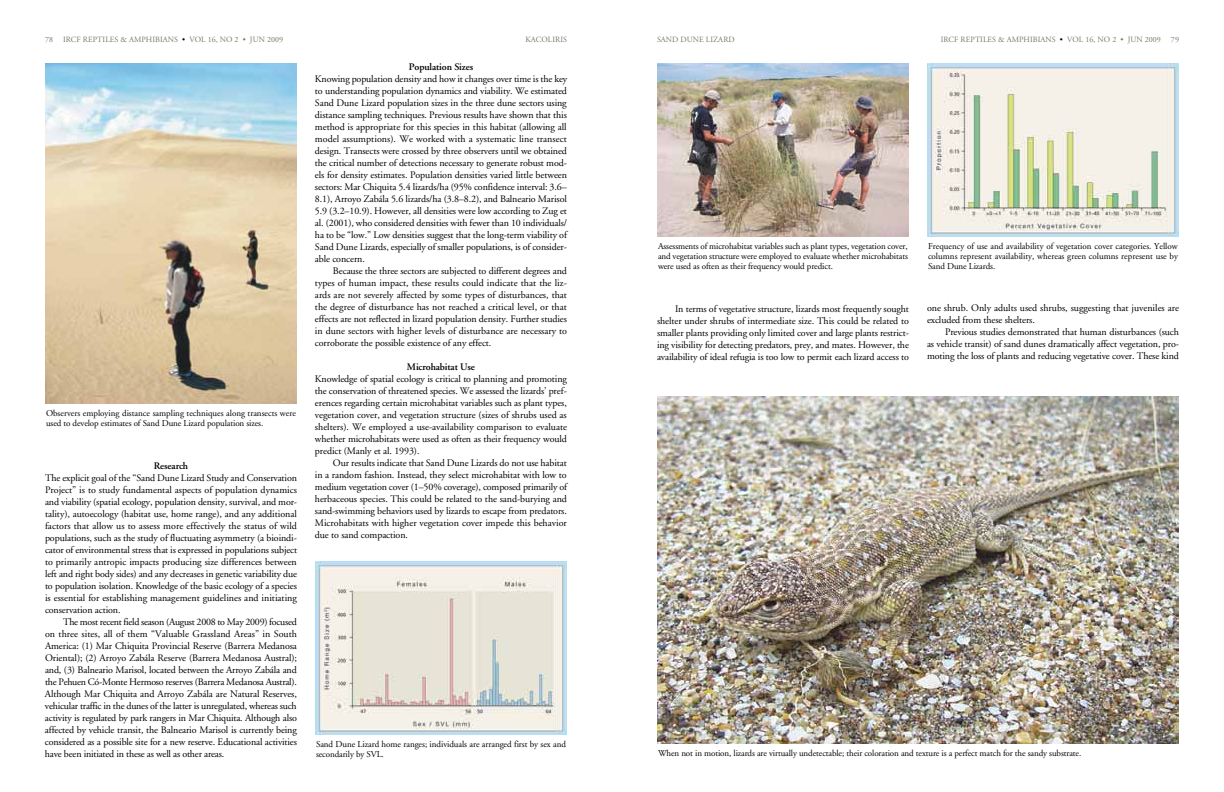
<style>
.page{position:relative;width:1224px;height:792px;background:#fff}
.page>*{position:absolute;margin:0;border:0;box-sizing:border-box;transform-origin:0 0}
.t1{font:10px/12px "Adobe Garamond";letter-spacing:-.01em;color:#000;text-align:justify}
.t2{font:600 10px "Adobe Garamond";letter-spacing:-.01em;color:#000}
.t3{font:9px/10px "Adobe Garamond";letter-spacing:-.01em;color:#000;text-align:justify}
.t4{font:8px "Adobe Garamond";letter-spacing:.005em;color:#717a62}
.s1{color:#000}
</style>
<div class="page">
<img style="left:657px;top:63px;width:252px;height:174px">
<img style="left:927px;top:63px;width:252px;height:174px">
<img style="left:315px;top:561px;width:252px;height:174px">
<img style="left:657px;top:396px;width:522px;height:348px">
<img style="left:45px;top:63px;width:252px;height:341px">
<p class="t4" style="left:45px;top:35px;width:240px">78 IRCF Reptiles &amp; Amphibians <span class="s1">•</span> Vol 16, No 2 • Jun 2009</p>
<p class="t4" style="left:525px;top:35px;width:43px">Kacoliris</p>
<p class="t4" style="left:657px;top:35px;width:11px">Sand</p>
<p class="t4" style="left:681px;top:35px;width:32px">Dune Lizard</p>
<p class="t4" style="left:941px;top:35px;width:240px">IRCF Reptiles &amp; Amphibians <span class="s1">•</span> Vol 16, No 2 • Jun 2009 79</p>
<p class="t3" style="left:46px;top:408px;width:251px">Observers employing distance sampling techniques along transects were used to develop estimates of Sand Dune Lizard population sizes.</p>
<p class="t2" style="left:154px;top:460px;width:36px">Research</p>
<p class="t1" style="left:45px;top:472px;width:254px">The explicit goal of the “Sand Dune Lizard Study and Conservation Project” is to study fundamental aspects of population dynamics and viability (spatial ecology, population density, survival, and mor&shy;tality), autoecology (habitat use, home range), and any additional factors that allow us to assess more effectively the status of wild populations, such as the study of fluctuating asymmetry (a bioindi&shy;cator of environmental stress that is expressed in populations subject to primarily antropic impacts producing size differences between left and right body sides) and any decreases in genetic variability due to population isolation. Knowledge of the basic ecology of a species is essential for establishing management guidelines and initiating conservation action.</p>
<p class="t1" style="left:45px;top:616px;width:254px;text-indent:18px">The most recent field season (August 2008 to May 2009) focused on three sites, all of them “Valuable Grassland Areas” in South America: (1) Mar Chiquita Provincial Reserve (Barrera Medanosa Oriental); (2) Arroyo Zabála Reserve (Barrera Medanosa Austral); and, (3) Balneario Marisol, located between the Arroyo Zabála and the Pehuen Có-Monte Hermoso reserves (Barrera Medanosa Austral).<br>Although Mar Chiquita and Arroyo Zabála are Natural Reserves, vehicular traffic in the dunes of the latter is unregulated, whereas such activity is regulated by park rangers in Mar Chiquita. Although also affected by vehicle transit, the Balneario Marisol is currently being considered as a possible site for a new reserve. Educational activities have been initiated in these as well as other areas.</p>
<p class="t2" style="left:409px;top:62px;width:66px">Population Sizes</p>
<p class="t1" style="left:315px;top:73px;width:254px;text-align:left">Knowing population density and how it changes over time is the key to understanding population dynamics and viability. We estimated Sand Dune Lizard population sizes in the three dune sectors using distance sampling techniques. Previous results have shown that this method is appropriate for this species in this habitat (allowing all model assumptions). We worked with a systematic line transect design. Transects were crossed by three observers until we obtained the critical number of detections necessary to generate robust mod&shy;els for density estimates. Population densities varied little between sectors: Mar Chiquita 5.4 lizards/ha (95% confidence interval: 3.6– 8.1), Arroyo Zabála 5.6 lizards/ha (3.8–8.2), and Balneario Marisol 5.9 (3.2–10.9). However, all densities were low according to Zug et al. (2001), who considered densities with fewer than 10 individuals/ ha to be “low.” Low densities suggest that the long-term viability of Sand Dune Lizards, especially of smaller populations, is of consider&shy;able concern.<br>B ecause the three sectors are subjected to different degrees and types of human impact, these results could indicate that the liz&shy;ards are not severely affected by some types of disturbances, that the degree of disturbance has not reached a critical level, or that effects are not reflected in lizard population density. Further studies in dune sectors with higher levels of disturbance are necessary to corroborate the possible existence of any effect.</p>
<p class="t2" style="left:407px;top:362px;width:70px">Microhabitat Use</p>
<p class="t1" style="left:315px;top:373px;width:254px;text-align:left">Knowledge of spatial ecology is critical to planning and promoting the conservation of threatened species. We assessed the lizards’ pref&shy;erences regarding certain microhabitat variables such as plant types, vegetation cover, and vegetation structure (sizes of shrubs used as shelters). We employed a use-availability comparison to evaluate whether microhabitats were used as often as their frequency would predict (Manly et al. 1993).<br>O</p>
<p class="t1" style="left:315px;top:457px;width:254px;text-indent:26px">ur results indicate that Sand Dune Lizards do not use habitat in a random fashion. Instead, they select microhabitat with low to medium vegetation cover (1–50% coverage), composed primarily of herbaceous species. This could be related to the sand-burying and sand-swimming behaviors used by lizards to escape from predators.<br>Microhabitats with higher vegetation cover impede this behavior due to sand compaction.</p>
<p class="t3" style="left:658px;top:241px;width:252px">Assessments of microhabitat variables such as plant types, vegetation cover, and vegetation structure were employed to evaluate whether microhabitats were used as often as their frequency would predict.</p>
<p class="t3" style="left:928px;top:241px;width:252px">Frequency of use and availability of vegetation cover categories. Yellow columns represent availability, whereas green columns represent use by Sand Dune Lizards.</p>
<p class="t1" style="left:657px;top:303px;width:254px;text-indent:18px">In terms of vegetative structure, lizards most frequently sought shelter under shrubs of intermediate size. This could be related to smaller plants providing only limited cover and large plants restrict&shy;ing visibility for detecting predators, prey, and mates. However, the availability of ideal refugia is too low to permit each lizard access to</p>
<p class="t1" style="left:927px;top:302px;width:254px;text-align:left">one shrub. Only adults used shrubs, suggesting that juveniles are excluded from these shelters.<br>Previous studies demonstrated that human disturbances (such as vehicle transit) of sand dunes dramatically affect vegetation, pro&shy;moting the loss of plants and reducing vegetative cover. These kind</p>
<p class="t3" style="left:316px;top:739px;width:252px">Sand Dune Lizard home ranges; individuals are arranged first by sex and secondarily by SVL.</p>
<p class="t3" style="left:658px;top:748px;width:425px">When not in motion, lizards are virtually undetectable; their coloration and texture is a perfect match for the sandy substrate.</p>
</div>
